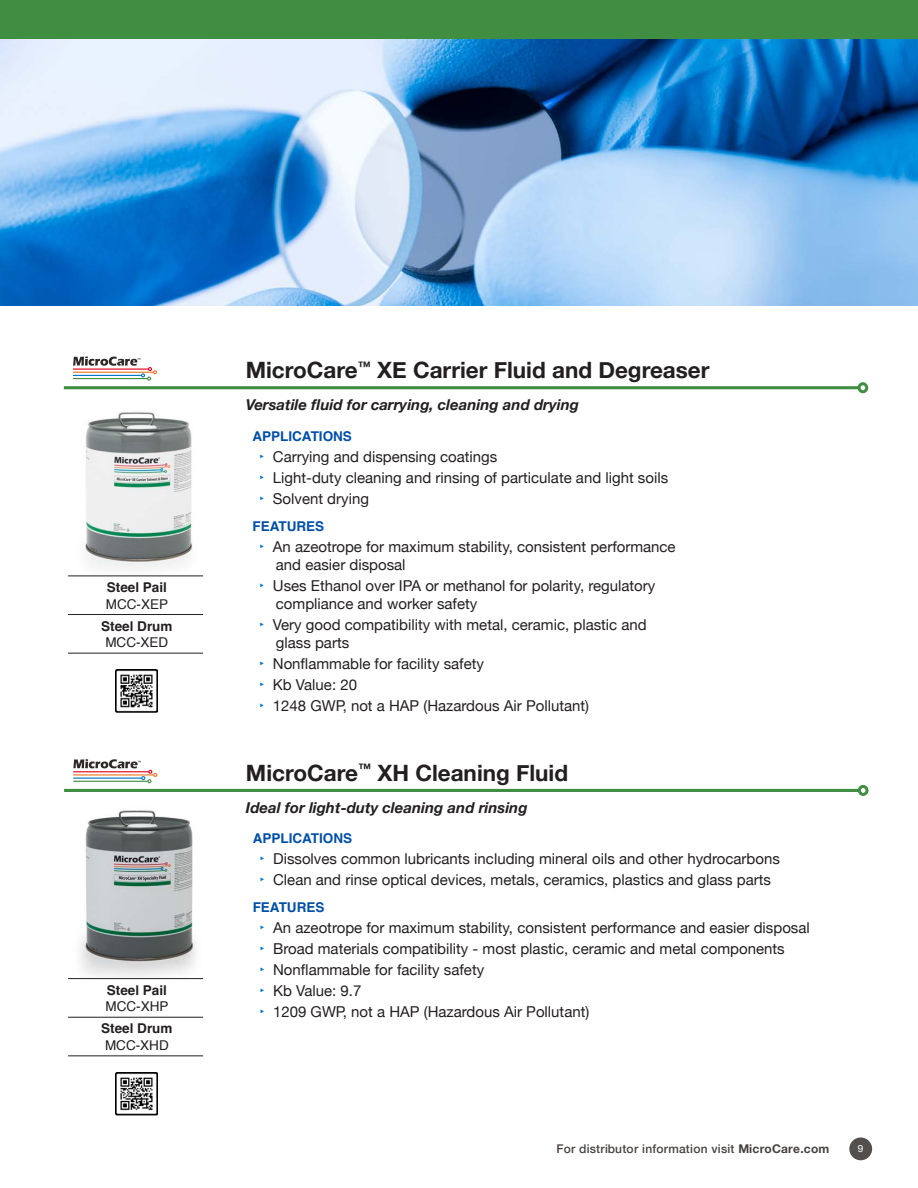
<style>
.page{position:relative;width:918px;height:1188px;background:#fff}
.page>*{position:absolute;margin:0;border:0;box-sizing:border-box;transform-origin:0 0}
.t1{font:700 22.5px "Helvetica Neue";color:#231f20}
.t2{font:15px/18px "Helvetica Neue";color:#231f20}
.t3{font:italic 700 15px "Helvetica Neue";color:#231f20}
.t4{font:700 13.5px "Helvetica";color:#004fa7}
.t5{font:700 13.5px "Helvetica";color:#231f20}
.t6{font:13.5px "Helvetica";color:#231f20}
.t7{font:500 12px "Helvetica Neue";letter-spacing:.02em;color:#464240}
.t8{font:10.05px "Helvetica Neue";color:#fff}
.s1{color:#0076c8}
.s2{font-weight:700}
</style>
<div class="page">
<div style="left:849px;top:1137px;width:23px;height:23px;background:#534f4c;border-radius:50%"></div>
<img style="left:72px;top:411px;width:132px;height:165px">
<img style="left:80px;top:810px;width:116px;height:167px">
<div style="left:0;top:0;width:918px;height:39px;background:#408e42"></div>
<hr style="left:68px;top:978px;width:135px;height:1px;background:#231f20">
<hr style="left:68px;top:1017px;width:135px;height:1px;background:#231f20">
<hr style="left:68px;top:1056px;width:135px;height:1px;background:#231f20">
<svg style="left:64px;top:759px;width:804px;height:37px"></svg>
<hr style="left:68px;top:576px;width:135px;height:1px;background:#231f20">
<hr style="left:68px;top:614px;width:135px;height:1px;background:#231f20">
<hr style="left:68px;top:653px;width:135px;height:1px;background:#231f20">
<svg style="left:64px;top:357px;width:804px;height:36px"></svg>
<img style="left:115px;top:670px;width:43px;height:43px">
<img style="left:115px;top:1072px;width:43px;height:44px">
<img style="left:0;top:39px;width:918px;height:267px">
<p class="t5" style="left:107px;top:579px;width:62px">Steel Pail</p>
<p class="t6" style="left:106px;top:593px;width:64px">MCC-XEP</p>
<p class="t5" style="left:101px;top:618px;width:73px">Steel Drum</p>
<p class="t6" style="left:105px;top:632px;width:64px">MCC-XED</p>
<p class="t5" style="left:107px;top:982px;width:62px">Steel Pail</p>
<p class="t6" style="left:106px;top:996px;width:64px">MCC-XHP</p>
<p class="t5" style="left:101px;top:1020px;width:73px">Steel Drum</p>
<p class="t6" style="left:105px;top:1035px;width:65px">MCC-XHD</p>
<p class="t1" style="left:246px;top:353px;width:465px">MicroCare<sup>™</sup> XE Carrier Fluid and Degreaser</p>
<p class="t3" style="left:246px;top:393px;width:335px">Versatile fluid for carrying, cleaning and drying</p>
<p class="t4" style="left:252px;top:428px;width:101px">APPLICATIONS</p>
<p class="t2" style="left:259px;top:448px;width:240px"><span class="s1">‣</span> Carrying and dispensing coatings</p>
<p class="t2" style="left:259px;top:469px;width:411px"><span class="s1">‣</span> Light-duty cleaning and rinsing of particulate and light soils</p>
<p class="t2" style="left:259px;top:490px;width:111px"><span class="s1">‣</span> Solvent drying</p>
<p class="t4" style="left:252px;top:518px;width:73px">FEATURES</p>
<p class="t2" style="left:276px;top:538px;width:401px;text-indent:-17px"><span class="s1">‣</span> An azeotrope for maximum stability, consistent performance and easier disposal</p>
<p class="t2" style="left:276px;top:577px;width:381px;text-indent:-17px"><span class="s1">‣</span> Uses Ethanol over IPA or methanol for polarity, regulatory compliance and worker safety</p>
<p class="t2" style="left:276px;top:616px;width:372px;text-indent:-17px"><span class="s1">‣</span> Very good compatibility with metal, ceramic, plastic and glass parts</p>
<p class="t2" style="left:259px;top:655px;width:226px"><span class="s1">‣</span> Nonflammable for facility safety</p>
<p class="t2" style="left:259px;top:676px;width:99px"><span class="s1">‣</span> Kb Value: 20</p>
<p class="t2" style="left:259px;top:697px;width:331px"><span class="s1">‣</span> 1248 GWP, not a HAP (Hazardous Air Pollutant)</p>
<p class="t1" style="left:246px;top:755px;width:324px">MicroCare<sup>™</sup> XH Cleaning Fluid</p>
<p class="t3" style="left:246px;top:796px;width:283px">Ideal for light-duty cleaning and rinsing</p>
<p class="t4" style="left:253px;top:830px;width:101px">APPLICATIONS</p>
<p class="t2" style="left:259px;top:850px;width:522px"><span class="s1">‣</span> Dissolves common lubricants including mineral oils and other hydrocarbons</p>
<p class="t2" style="left:259px;top:871px;width:513px"><span class="s1">‣</span> Clean and rinse optical devices, metals, ceramics, plastics and glass parts</p>
<p class="t4" style="left:253px;top:899px;width:73px">FEATURES</p>
<p class="t2" style="left:259px;top:919px;width:552px"><span class="s1">‣</span> An azeotrope for maximum stability, consistent performance and easier disposal</p>
<p class="t2" style="left:259px;top:940px;width:527px"><span class="s1">‣</span> Broad materials compatibility - most plastic, ceramic and metal components</p>
<p class="t2" style="left:259px;top:961px;width:226px"><span class="s1">‣</span> Nonflammable for facility safety</p>
<p class="t2" style="left:259px;top:982px;width:104px"><span class="s1">‣</span> Kb Value: 9.7</p>
<p class="t2" style="left:259px;top:1003px;width:331px"><span class="s1">‣</span> 1209 GWP, not a HAP (Hazardous Air Pollutant)</p>
<p class="t7" style="left:556px;top:1139px;width:275px">For distributor information visit <span class="s2">MicroCare.com</span></p>
<p class="t8" style="left:858px;top:1142px;width:7px">9</p>
</div>
